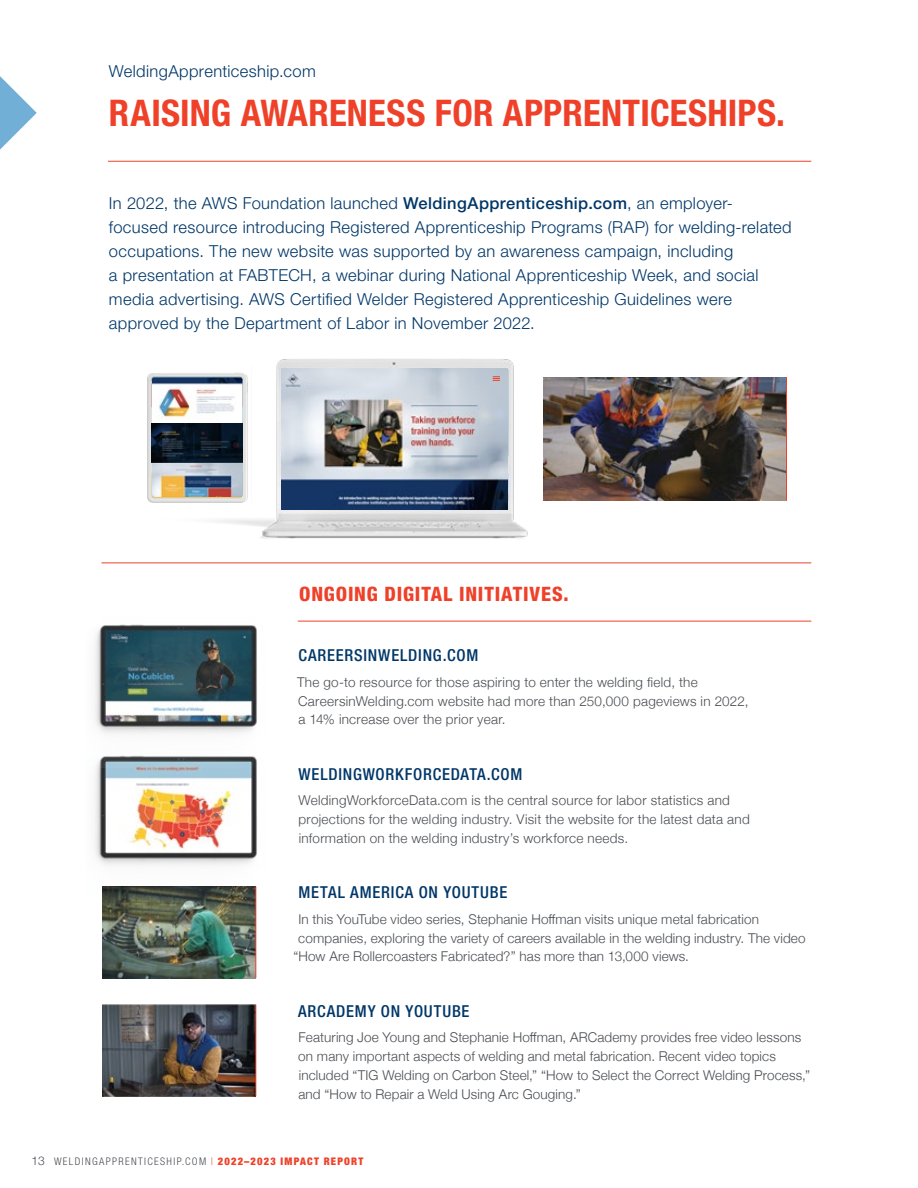
<style>
.page{position:relative;width:918px;height:1188px;background:#fff}
.page>*{position:absolute;margin:0;border:0;box-sizing:border-box;transform-origin:0 0}
.t1{font:700 condensed 36.75px "Helvetica Neue LT Std";letter-spacing:.005em;color:#ef4129}
.t2{font:800 condensed 19.8px "Helvetica Neue LT Std";letter-spacing:.04em;color:#ef4129}
.t3{font:300 16.5px/24px "Helvetica Neue LT Std";letter-spacing:.02em;color:#003768}
.t4{font:500 condensed 16.5px "Helvetica Neue LT Std";letter-spacing:.045em;color:#003768}
.t5{font:300 13.5px/18.8px "Helvetica Neue";letter-spacing:.015em;color:#494d52}
.t6{font:300 12px "Helvetica Neue";color:#494d52}
.t7{font:300 condensed 10.5px "Helvetica Neue LT Std";letter-spacing:.13em;color:#494d52}
.s1{font-weight:500}
.s2{color:#ef4129}
.s3{font-weight:900;color:#ef4129}
</style>
<div class="page">
<img style="left:140px;top:359px;width:416px;height:205px">
<img style="left:282px;top:369px;width:226px;height:140px">
<svg style="left:493px;top:376px;width:7px;height:5px"></svg>
<img style="left:95px;top:767px;width:162px;height:132px">
<img style="left:95px;top:624px;width:162px;height:143px">
<img style="left:102px;top:887px;width:153px;height:91px">
<hr style="left:108px;top:161px;width:703px;height:1px;background:#ef4129">
<svg style="left:0;top:76px;width:37px;height:74px"></svg>
<hr style="left:102px;top:562px;width:709px;height:1px;background:#ef4129">
<hr style="left:298px;top:621px;width:513px;height:1px;background:#ef4129">
<img style="left:102px;top:1005px;width:153px;height:91px">
<hr style="left:255px;top:1005px;width:1px;height:91px;background:#ef4129">
<hr style="left:255px;top:886px;width:1px;height:92px;background:#ef4129">
<img style="left:544px;top:377px;width:242px;height:123px">
<hr style="left:786px;top:377px;width:1px;height:123px;background:#ef4129">
<img style="left:140px;top:362px;width:112px;height:142px">
<img style="left:152px;top:378px;width:90px;height:45px">
<img style="left:152px;top:462px;width:90px;height:35px">
<svg style="left:152px;top:423px;width:90px;height:39px"></svg>
<p class="t3" style="left:109px;top:58px;width:208px">WeldingApprenticeship.com</p>
<h1 class="t1" style="left:109px;top:91px;width:678px">RAISING AWARENESS FOR APPRENTICESHIPS.</h1>
<p class="t3" style="left:109px;top:191px;width:684px">In 2022, the AWS Foundation launched <span class="s1">WeldingApprenticeship.com</span>, an employer&shy;focused resource introducing Registered Apprenticeship Programs (RAP) for welding-related occupations. The new website was supported by an awareness campaign, including<br>a presentation at FABTECH, a webinar during National Apprenticeship Week, and social media advertising. AWS Certified Welder Registered Apprenticeship Guidelines were approved by the Department of Labor in November 2022.</p>
<h2 class="t2" style="left:299px;top:581px;width:271px">ONGOING DIGITAL INITIATIVES.</h2>
<p class="t4" style="left:298px;top:646px;width:181px">CAREERSINWELDING.COM</p>
<p class="t5" style="left:297px;top:672px;width:453px">The go-to resource for those aspiring to enter the welding field, the<br>CareersinWelding.com website had more than 250,000 pageviews in 2022, a 14% increase over the prior year.</p>
<p class="t4" style="left:298px;top:764px;width:225px">WELDINGWORKFORCEDATA.COM</p>
<p class="t5" style="left:299px;top:790px;width:453px">WeldingWorkforceData.com is the central source for labor statistics and projections for the welding industry. Visit the website for the latest data and information on the welding industry’s workforce needs.</p>
<p class="t4" style="left:299px;top:883px;width:210px">METAL AMERICA ON YOUTUBE</p>
<p class="t5" style="left:299px;top:909px;width:462px">In this YouTube video series, Stephanie Hoffman visits unique metal fabrication</p>
<p class="t5" style="left:298px;top:927px;width:509px">companies, exploring the variety of careers available in the welding industry. The video</p>
<p class="t5" style="left:293px;top:946px;width:397px">“How Are Rollercoasters Fabricated?” has more than 13,000 views.</p>
<p class="t4" style="left:298px;top:1001px;width:173px">ARCADEMY ON YOUTUBE</p>
<p class="t5" style="left:298px;top:1027px;width:513px">Featuring Joe Young and Stephanie Hoffman, ARCademy provides free video lessons on many important aspects of welding and metal fabrication. Recent video topics included “TIG Welding on Carbon Steel,” “How to Select the Correct Welding Process,” and “How to Repair a Weld Using Arc Gouging.”</p>
<p class="t6" style="left:32px;top:1151px;width:15px">13</p>
<p class="t7" style="left:54px;top:1155px;width:311px">WELDINGAPPRENTICESHIP.COM <span class="s2">|</span> <span class="s3">2022–2023 IMPACT REPORT</span></p>
</div>
